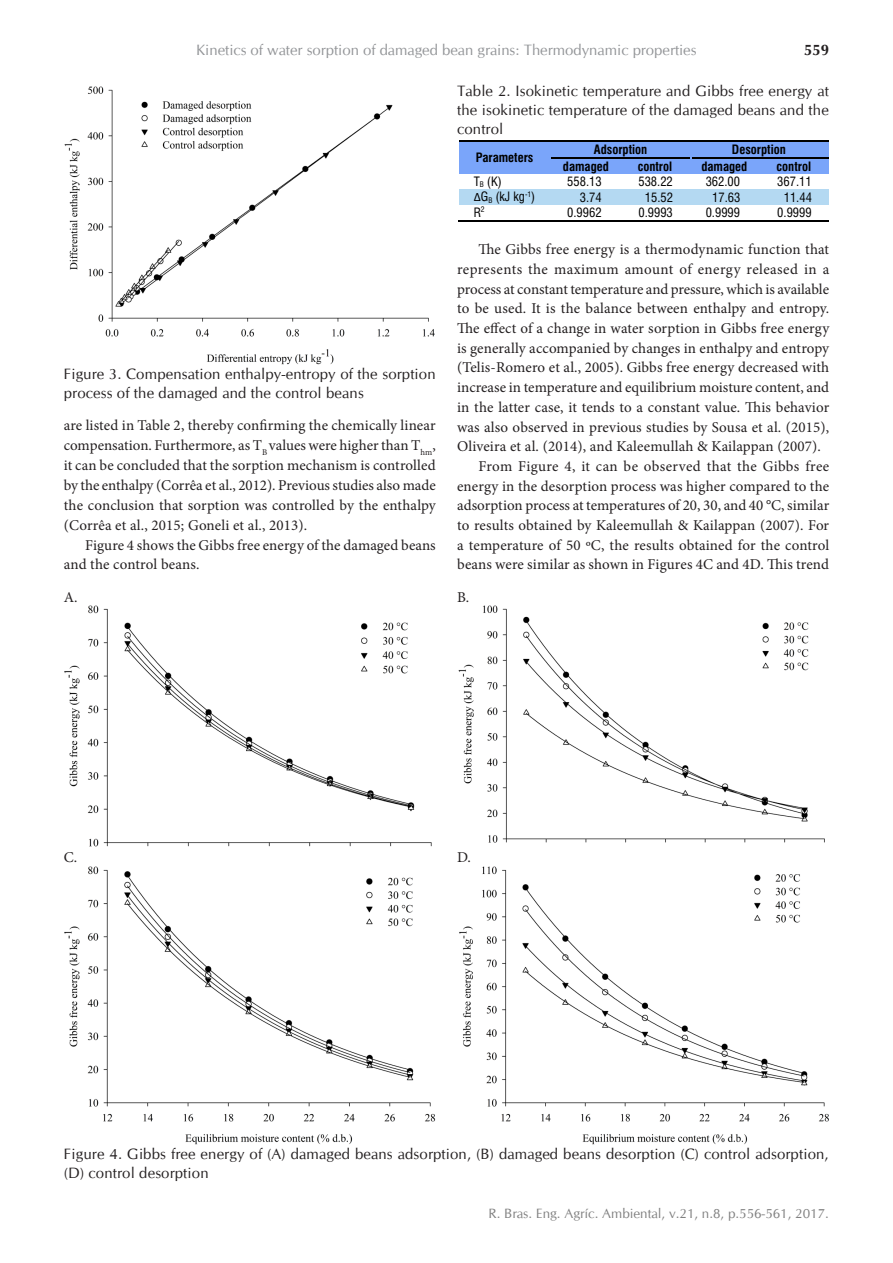
<style>
.page{position:relative;width:893px;height:1263px;background:#fff}
.page>*{position:absolute;margin:0;border:0;box-sizing:border-box;transform-origin:0 0}
.t1{font:15px/19.6px "Minion Pro";letter-spacing:.01em;color:#231f20;text-align:justify}
.t2{font:15px/18.8px "CG Omega";letter-spacing:.01em;color:#231f20}
.t3{font:15px "CG Omega";color:#939598}
.t4{font:700 15px "CG Omega";color:#231f20}
.t5{font:13.5px "CG Omega";color:#808080}
.t6{font:condensed 12.6px "Swiss 721 BT";color:#000}
.t7{font:700 condensed 12.6px "Swiss 721 BT";color:#000}
.s1{font-family:"Calibri";font-stretch:normal}
</style>
<div class="page">
<img style="left:64px;top:86px;width:371px;height:279px">
<img style="left:64px;top:866px;width:372px;height:279px">
<img style="left:459px;top:866px;width:370px;height:279px">
<img style="left:64px;top:605px;width:368px;height:242px">
<img style="left:458px;top:605px;width:367px;height:238px">
<div style="left:459px;top:142px;width:92px;height:8px;background:#7aa5fa"></div>
<div style="left:459px;top:150px;width:8px;height:16px;background:#7aa5fa"></div>
<div style="left:543px;top:150px;width:8px;height:16px;background:#7aa5fa"></div>
<div style="left:459px;top:166px;width:92px;height:8px;background:#7aa5fa"></div>
<div style="left:467px;top:150px;width:76px;height:16px;background:#7aa5fa"></div>
<div style="left:551px;top:142px;width:9px;height:15px;background:#7aa5fa"></div>
<div style="left:682px;top:142px;width:11px;height:21px;background:#7aa5fa"></div>
<div style="left:560px;top:142px;width:122px;height:15px;background:#7aa5fa"></div>
<div style="left:690px;top:142px;width:8px;height:15px;background:#7aa5fa"></div>
<div style="left:821px;top:142px;width:8px;height:15px;background:#7aa5fa"></div>
<div style="left:698px;top:142px;width:123px;height:15px;background:#7aa5fa"></div>
<hr style="left:459px;top:141px;width:92px;height:1px;background:#000">
<hr style="left:553px;top:141px;width:137px;height:1px;background:#000">
<hr style="left:692px;top:141px;width:137px;height:1px;background:#000">
<div style="left:551px;top:159px;width:9px;height:15px;background:#7aa5fa"></div>
<div style="left:612px;top:159px;width:9px;height:15px;background:#7aa5fa"></div>
<div style="left:560px;top:159px;width:52px;height:15px;background:#7aa5fa"></div>
<div style="left:621px;top:159px;width:8px;height:15px;background:#7aa5fa"></div>
<div style="left:682px;top:159px;width:8px;height:15px;background:#7aa5fa"></div>
<div style="left:629px;top:159px;width:53px;height:15px;background:#7aa5fa"></div>
<div style="left:690px;top:159px;width:8px;height:15px;background:#7aa5fa"></div>
<div style="left:751px;top:159px;width:9px;height:15px;background:#7aa5fa"></div>
<div style="left:698px;top:159px;width:53px;height:15px;background:#7aa5fa"></div>
<div style="left:760px;top:159px;width:8px;height:15px;background:#7aa5fa"></div>
<div style="left:821px;top:159px;width:8px;height:15px;background:#7aa5fa"></div>
<div style="left:768px;top:159px;width:53px;height:15px;background:#7aa5fa"></div>
<hr style="left:551px;top:157px;width:70px;height:2px;background:#000">
<hr style="left:622px;top:157px;width:67px;height:2px;background:#000">
<hr style="left:692px;top:157px;width:67px;height:2px;background:#000">
<hr style="left:760px;top:157px;width:69px;height:2px;background:#000">
<div style="left:459px;top:189px;width:8px;height:16px;background:#b4d9f2"></div>
<div style="left:543px;top:189px;width:8px;height:16px;background:#b4d9f2"></div>
<div style="left:467px;top:189px;width:76px;height:16px;background:#b4d9f2"></div>
<div style="left:551px;top:189px;width:9px;height:16px;background:#b4d9f2"></div>
<div style="left:612px;top:189px;width:9px;height:16px;background:#b4d9f2"></div>
<hr style="left:551px;top:205px;width:70px;height:1px;background:#b4d9f2">
<div style="left:560px;top:189px;width:52px;height:16px;background:#b4d9f2"></div>
<div style="left:621px;top:189px;width:8px;height:16px;background:#b4d9f2"></div>
<div style="left:682px;top:189px;width:8px;height:16px;background:#b4d9f2"></div>
<hr style="left:621px;top:205px;width:69px;height:1px;background:#b4d9f2">
<div style="left:629px;top:189px;width:53px;height:16px;background:#b4d9f2"></div>
<div style="left:690px;top:189px;width:8px;height:16px;background:#b4d9f2"></div>
<div style="left:751px;top:189px;width:9px;height:16px;background:#b4d9f2"></div>
<hr style="left:690px;top:205px;width:70px;height:1px;background:#b4d9f2">
<div style="left:698px;top:189px;width:53px;height:16px;background:#b4d9f2"></div>
<div style="left:760px;top:189px;width:8px;height:16px;background:#b4d9f2"></div>
<div style="left:821px;top:189px;width:8px;height:16px;background:#b4d9f2"></div>
<hr style="left:760px;top:205px;width:69px;height:1px;background:#b4d9f2">
<div style="left:768px;top:189px;width:53px;height:16px;background:#b4d9f2"></div>
<hr style="left:458px;top:220px;width:93px;height:1px;background:#000">
<hr style="left:552px;top:220px;width:69px;height:1px;background:#000">
<hr style="left:621px;top:220px;width:69px;height:1px;background:#000">
<hr style="left:691px;top:220px;width:68px;height:1px;background:#000">
<hr style="left:760px;top:220px;width:69px;height:1px;background:#000">
<p class="t3" style="left:196px;top:41px;width:502px">Kinetics of water sorption of damaged bean grains: Thermodynamic properties</p>
<p class="t4" style="left:804px;top:41px;width:26px">559</p>
<p class="t2" style="left:457px;top:82px;width:373px;text-align:justify">Table 2. Isokinetic temperature and Gibbs free energy at the isokinetic temperature of the damaged beans and the control</p>
<p class="t7" style="left:476px;top:153px;width:59px">Parameters</p>
<p class="t7" style="left:594px;top:144px;width:55px">Adsorption</p>
<p class="t7" style="left:732px;top:144px;width:55px">Desorption</p>
<p class="t7" style="left:563px;top:161px;width:48px">damaged</p>
<p class="t7" style="left:638px;top:161px;width:36px">control</p>
<p class="t7" style="left:701px;top:161px;width:48px">damaged</p>
<p class="t7" style="left:776px;top:161px;width:36px">control</p>
<p class="t2" style="left:64px;top:365px;width:373px">Figure 3. Compensation enthalpy-entropy of the sorption process of the damaged and the control beans</p>
<p class="t1" style="left:64px;top:416px;width:373px">are listed in Table 2, thereby confirming the chemically linear compensation. Furthermore, as T<sub>B</sub> values were higher than T<sub>hm</sub>, it can be concluded that the sorption mechanism is controlled by the enthalpy (Corrêa et al., 2012). Previous studies also made the conclusion that sorption was controlled by the enthalpy (Corrêa et al., 2015; Goneli et al., 2013).</p>
<p class="t1" style="left:64px;top:535px;width:374px;text-indent:21px">Figure 4 shows the Gibbs free energy of the damaged beans and the control beans.</p>
<p class="t6" style="left:474px;top:176px;width:30px">T<sub>B</sub> (K)</p>
<p class="t6" style="left:567px;top:176px;width:36px">558.13</p>
<p class="t6" style="left:638px;top:176px;width:36px">538.22</p>
<p class="t6" style="left:706px;top:176px;width:36px">362.00</p>
<p class="t6" style="left:777px;top:176px;width:36px">367.11</p>
<p class="t6" style="left:474px;top:192px;width:63px"><span class="s1">Δ</span>G<sub>B</sub> (kJ kg<sup>-1</sup>)</p>
<p class="t6" style="left:580px;top:192px;width:23px">3.74</p>
<p class="t6" style="left:645px;top:192px;width:30px">15.52</p>
<p class="t6" style="left:712px;top:192px;width:30px">17.63</p>
<p class="t6" style="left:784px;top:192px;width:30px">11.44</p>
<p class="t6" style="left:474px;top:207px;width:12px">R<sup>2</sup></p>
<p class="t6" style="left:567px;top:207px;width:36px">0.9962</p>
<p class="t6" style="left:638px;top:207px;width:36px">0.9993</p>
<p class="t6" style="left:706px;top:207px;width:36px">0.9999</p>
<p class="t6" style="left:777px;top:207px;width:36px">0.9999</p>
<p class="t1" style="left:457px;top:240px;width:374px;text-indent:21px">The Gibbs free energy is a thermodynamic function that represents the maximum amount of energy released in a process at constant temperature and pressure, which is available to be used. It is the balance between enthalpy and entropy.<br>The effect of a change in water sorption in Gibbs free energy is generally accompanied by changes in enthalpy and entropy (Telis-Romero et al., 2005). Gibbs free energy decreased with increase in temperature and equilibrium moisture content, and in the latter case, it tends to a constant value. This behavior was also observed in previous studies by Sousa et al. (2015), Oliveira et al. (2014), and Kaleemullah &amp; Kailappan (2007).</p>
<p class="t1" style="left:457px;top:456px;width:374px;text-indent:21px">From Figure 4, it can be observed that the Gibbs free energy in the desorption process was higher compared to the adsorption process at temperatures of 20, 30, and 40 °C, similar to results obtained by Kaleemullah &amp; Kailappan (2007). For a temperature of 50 ºC, the results obtained for the control beans were similar as shown in Figures 4C and 4D. This trend</p>
<p class="t1" style="left:64px;top:587px;width:15px">A.</p>
<p class="t1" style="left:457px;top:587px;width:13px">B.</p>
<p class="t1" style="left:64px;top:847px;width:15px">C.</p>
<p class="t1" style="left:457px;top:847px;width:15px">D.</p>
<p class="t2" style="left:64px;top:1145px;width:766px">Figure 4. Gibbs free energy of (A) damaged beans adsorption, (B) damaged beans desorption (C) control adsorption, (D) control desorption</p>
<p class="t5" style="left:488px;top:1205px;width:342px">R. Bras. Eng. Agríc. Ambiental, v.21, n.8, p.556-561, 2017.</p>
</div>
